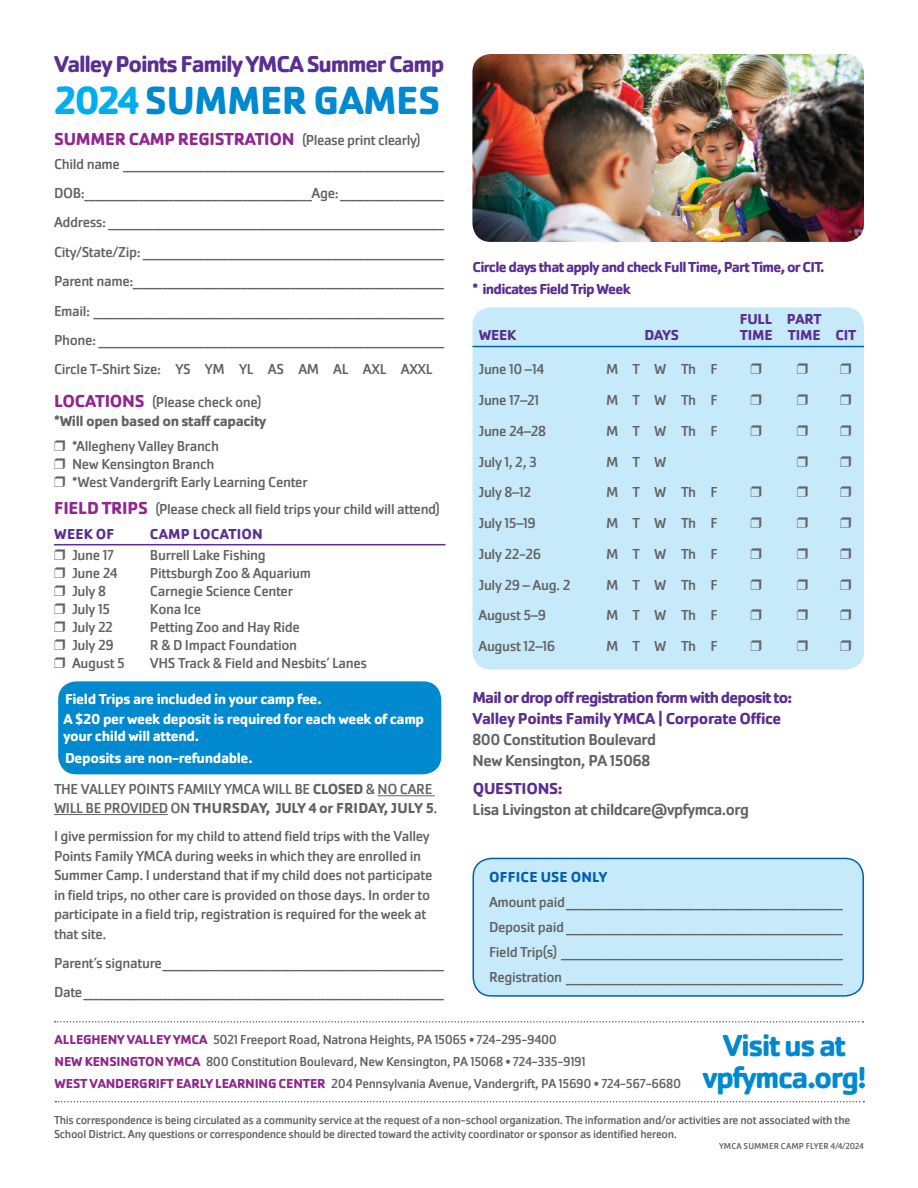
<style>
.page{position:relative;width:918px;height:1188px;background:#fff}
.page>*{position:absolute;margin:0;border:0;box-sizing:border-box;transform-origin:0 0}
.t1{font:700 40.8px "Cachet Pro";letter-spacing:-.015em;color:#0089cf}
.t2{font:700 31.5px/32.4px "Cachet Pro";letter-spacing:-.05em;color:#0089cf;text-align:center}
.t3{font:700 23.85px "Cachet Pro";letter-spacing:-.05em;color:#5b2e91}
.t4{font:700 18px "Cachet Pro";letter-spacing:-.015em;color:#90268f}
.t5{font:500 16.5px/21px "Cachet Pro";letter-spacing:-.025em;color:#636366}
.t6{font:700 16.5px/21px "Cachet Pro";letter-spacing:-.04em;color:#5b2e91}
.t7{font:700 16.5px "Cachet Pro";letter-spacing:-.015em;color:#5b2e91}
.t8{font:15px/29.4px "Cachet Pro";letter-spacing:-.025em;color:#636366}
.t9{font:700 15px/20.9px "Cachet Pro";letter-spacing:-.025em;color:#fff}
.t10{font:700 15px/22.5px "Cachet Pro";letter-spacing:-.05em;color:#5b2e91}
.t11{font:700 15px/19.5px "Cachet Pro";letter-spacing:-.025em;color:#636366}
.t12{font:700 15px "Cachet Pro";letter-spacing:-.015em;color:#5b2e91}
.t13{font:700 15px "Cachet Pro";letter-spacing:.01em;color:#0160ae}
.t14{font:700 15px "Cachet Pro";letter-spacing:.01em;color:#5b2e91}
.t15{font:13.5px/22.2px "Cachet Pro";letter-spacing:-.025em;color:#636366}
.t16{font:12px/14.4px "Cachet Pro";letter-spacing:-.025em;color:#636366}
.t17{font:9px "Cachet Pro";letter-spacing:.01em;color:#636366}
.s1{color:#00aeef}
.s2{font-weight:400;font-size:15px;color:#636366}
.s3{font-size:18px;color:#90268f}
.s4{font-weight:400}
.s5{font-weight:700;font-size:18px;color:#90268f}
.s6{font-weight:700;color:#5b2e91}
.s7{font-weight:700}
.s8{font-weight:700;color:#90268f}
</style>
<div class="page">
<div style="left:472px;top:307px;width:392px;height:363px;background:#c6eafa;border-radius:18px"></div>
<div style="left:473px;top:858px;width:390px;height:138px;background:#c6eafa;border-radius:18px"></div>
<div style="left:472px;top:858px;width:392px;height:139px;border:2px solid #0160ae;border-radius:18px"></div>
<hr style="left:54px;top:544px;width:392px;height:1px;background:#5b2e91">
<hr style="left:378px;top:795px;width:57px;height:1px;background:#636366">
<hr style="left:54px;top:814px;width:114px;height:1px;background:#636366">
<div style="left:58px;top:681px;width:383px;height:93px;background:#0089cf;border-radius:18px"></div>
<img style="left:472px;top:54px;width:392px;height:188px">
<hr style="left:472px;top:346px;width:392px;height:1px;background:#0160ae">
<svg style="left:55px;top:1021px;width:808px;height:2px"></svg>
<svg style="left:56px;top:1101px;width:808px;height:1px"></svg>
<h3 class="t3" style="left:54px;top:49px;width:392px">Valley Points Family YMCA Summer Camp</h3>
<h1 class="t1" style="left:54px;top:75px;width:388px"><span class="s1">2024</span>SUMMER GAMES</h1>
<p class="t4" style="left:54px;top:127px;width:368px">SUMMER CAMP REGISTRATION <span class="s2">(Please print clearly)</span></p>
<p class="t8" style="left:54px;top:149px;width:392px;text-align:justify">Child name _________________________________________________________________ DOB:______________________________________________Age:_____________________ Address: ____________________________________________________________________ City/State/Zip: _____________________________________________________________ Parent name:_______________________________________________________________ Email: _______________________________________________________________________ Phone: ______________________________________________________________________ Circle T-Shirt Size: YS YM YL AS AM AL AXL AXXL</p>
<p class="t11" style="left:54px;top:392px;width:214px"><span class="s3">LOCATIONS</span> <span class="s4">(Please check one) </span>*Will open based on staff capacity</p>
<p class="t8" style="left:54px;top:437px;width:255px;line-height:18.3px">❒ *Allegheny Valley Branch<br>❒ New Kensington Branch<br>❒ *West Vandergrift Early Learning Center</p>
<p class="t8" style="left:54px;top:497px;width:387px;line-height:24.3px"><span class="s5">FIELD TRIPS</span> (Please check all field trips your child will attend)<br><span class="s6">WEEK OF</span></p>
<p class="t14" style="left:150px;top:524px;width:114px">CAMP LOCATION</p>
<p class="t8" style="left:54px;top:540px;width:62px">❒ June 17</p>
<p class="t8" style="left:150px;top:540px;width:117px">Burrell Lake Fishing</p>
<p class="t8" style="left:54px;top:558px;width:65px">❒ June 24</p>
<p class="t8" style="left:150px;top:558px;width:163px">Pittsburgh Zoo &amp; Aquarium</p>
<p class="t8" style="left:54px;top:576px;width:54px">❒ July 8</p>
<p class="t8" style="left:150px;top:576px;width:145px">Carnegie Science Center</p>
<p class="t8" style="left:54px;top:594px;width:58px">❒ July 15</p>
<p class="t8" style="left:150px;top:594px;width:53px">Kona Ice</p>
<p class="t8" style="left:54px;top:612px;width:61px">❒ July 22</p>
<p class="t8" style="left:150px;top:612px;width:152px">Petting Zoo and Hay Ride</p>
<p class="t8" style="left:54px;top:630px;width:61px">❒ July 29</p>
<p class="t8" style="left:150px;top:630px;width:149px">R &amp; D Impact Foundation</p>
<p class="t8" style="left:54px;top:648px;width:72px">❒ August 5</p>
<p class="t8" style="left:150px;top:648px;width:219px">VHS Track &amp; Field and Nesbits’ Lanes</p>
<p class="t9" style="left:64px;top:688px;width:362px">Field Trips are included in your camp fee.<br>A $20 per week deposit is required for each week of camp</p>
<p class="t9" style="left:64px;top:725px;width:191px;line-height:22.4px">your child will attend.<br>Deposits are non-refundable.</p>
<p class="t8" style="left:54px;top:780px;width:385px;line-height:18.8px">THE VALLEY POINTS FAMILY YMCA WILL BE <span class="s7">CLOSED</span> &amp; NO CARE<br>WILL BE PROVIDED ON <span class="s7">THURSDAY, JULY 4 or FRIDAY, JULY 5</span>.</p>
<p class="t8" style="left:54px;top:827px;width:380px;line-height:19.5px">I give permission for my child to attend field trips with the Valley Points Family YMCA during weeks in which they are enrolled in Summer Camp. I understand that if my child does not participate in field trips, no other care is provided on those days. In order to participate in a field trip, registration is required for the week at that site.</p>
<p class="t8" style="left:54px;top:949px;width:392px">Parent’s signature_________________________________________________________<br>Date_________________________________________________________________________</p>
<p class="t10" style="left:472px;top:256px;width:354px">Circle days that apply and check Full Time, Part Time, or CIT. * indicates Field Trip Week</p>
<p class="t12" style="left:740px;top:310px;width:83px">FULL PART</p>
<p class="t10" style="left:479px;top:324px;width:39px">WEEK</p>
<p class="t10" style="left:645px;top:324px;width:36px">DAYS</p>
<p class="t12" style="left:740px;top:326px;width:118px">TIME TIME CIT</p>
<p class="t8" style="left:478px;top:355px;width:67px">June 10 –14</p>
<p class="t8" style="left:606px;top:355px;width:113px">MTWThF</p>
<p class="t8" style="left:478px;top:386px;width:62px">June 17–21</p>
<p class="t8" style="left:606px;top:386px;width:113px">MTWThF</p>
<p class="t8" style="left:478px;top:416px;width:69px">June 24–28</p>
<p class="t8" style="left:606px;top:416px;width:113px">MTWThF</p>
<p class="t8" style="left:478px;top:447px;width:60px">July 1, 2, 3</p>
<p class="t8" style="left:606px;top:447px;width:62px">M T W</p>
<p class="t8" style="left:478px;top:478px;width:54px">July 8–12</p>
<p class="t8" style="left:606px;top:478px;width:113px">MTWThF</p>
<p class="t8" style="left:478px;top:509px;width:59px">July 15–19</p>
<p class="t8" style="left:606px;top:509px;width:113px">MTWThF</p>
<p class="t8" style="left:478px;top:539px;width:64px">July 22-26</p>
<p class="t8" style="left:606px;top:539px;width:113px">MTWThF</p>
<p class="t8" style="left:478px;top:570px;width:94px">July 29 – Aug. 2</p>
<p class="t8" style="left:606px;top:570px;width:113px">MTWThF</p>
<p class="t8" style="left:478px;top:601px;width:69px">August 5–9</p>
<p class="t8" style="left:606px;top:601px;width:113px">MTWThF</p>
<p class="t8" style="left:478px;top:632px;width:78px">August 12–16</p>
<p class="t8" style="left:606px;top:632px;width:113px">MTWThF</p>
<p class="t6" style="left:472px;top:687px;width:321px">Mail or drop off registration form with deposit to:<br>Valley Points Family YMCA | Corporate Office</p>
<p class="t5" style="left:472px;top:730px;width:185px">800 Constitution Boulevard<br>New Kensington, PA 15068</p>
<p class="t7" style="left:473px;top:778px;width:91px">QUESTIONS:</p>
<p class="t5" style="left:472px;top:799px;width:278px">Lisa Livingston at childcare@vpfymca.org</p>
<p class="t13" style="left:489px;top:868px;width:120px">OFFICE USE ONLY</p>
<p class="t8" style="left:489px;top:890px;width:356px;line-height:24.9px;text-align:justify">Amount paid________________________________________________________ Deposit paid ________________________________________________________ Field Trip(s) _________________________________________________________ Registration ________________________________________________________</p>
<p class="t15" style="left:55px;top:1028px;width:628px"><span class="s8">ALLEGHENY VALLEY YMCA</span> 5021 Freeport Road, Natrona Heights, PA 15065 • 724-295-9400<br><span class="s8">NEW KENSINGTON YMCA</span> 800 Constitution Boulevard, New Kensington, PA 15068 • 724-335-9191<br><span class="s8">WEST VANDERGRIFT EARLY LEARNING CENTER</span> 204 Pennsylvania Avenue, Vandergrift, PA 15690 • 724-567-6680</p>
<h2 class="t2" style="left:702px;top:1029px;width:166px">Visit us at vpfymca.org!</h2>
<p class="t16" style="left:54px;top:1113px;width:798px">This correspondence is being circulated as a community service at the request of a non-school organization. The information and/or activities are not associated with the<br>School District. Any questions or correspondence should be directed toward the activity coordinator or sponsor as identified hereon.</p>
<p class="t17" style="left:719px;top:1141px;width:146px">YMCA SUMMER CAMP FLYER 4/4/2024</p>
</div>
